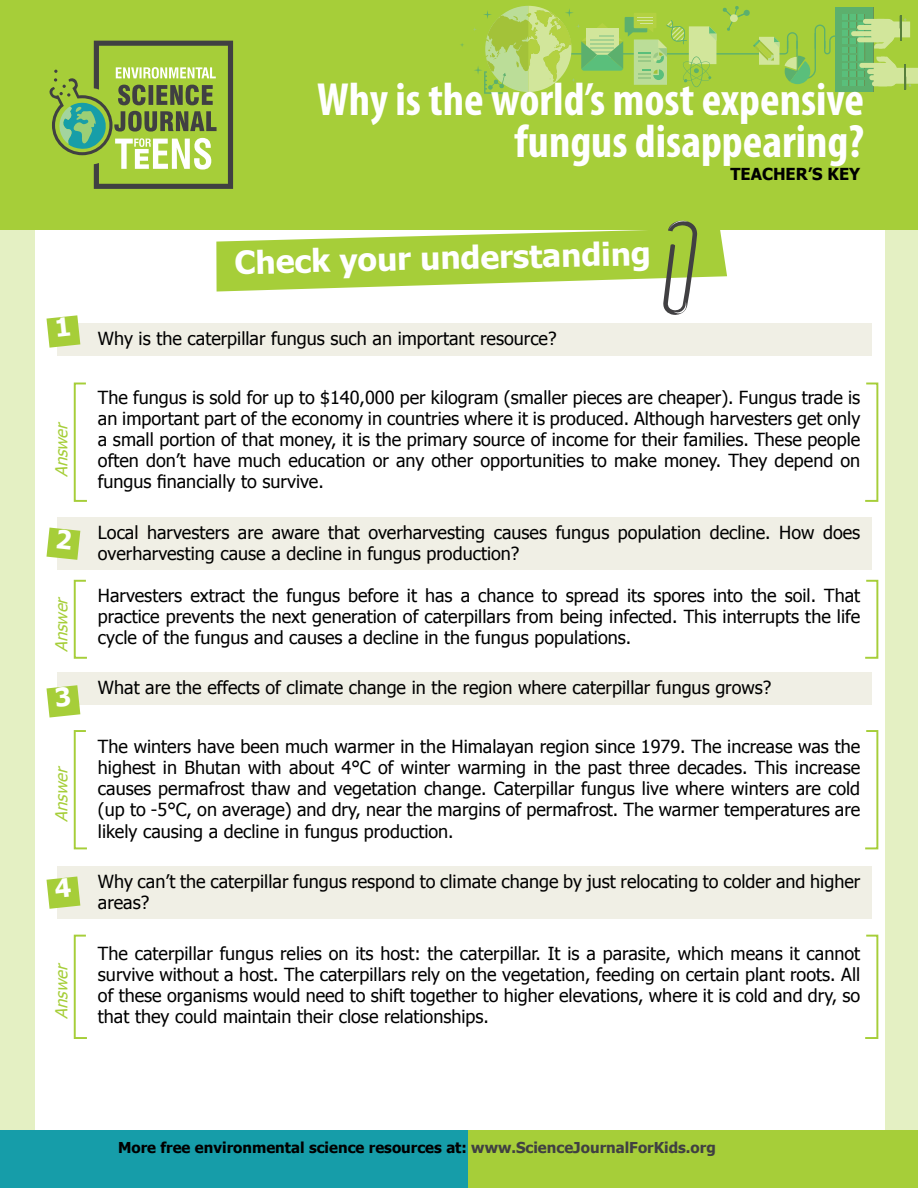
<style>
.page{position:relative;width:918px;height:1188px;background:#e4f0c3}
.page>*{position:absolute;margin:0;border:0;box-sizing:border-box;transform-origin:0 0}
.t1{font:700 condensed 46.65px/42px "Myriad Pro";color:#fff;text-align:right}
.t2{font:700 31.5px "Tahoma";color:#fff}
.t3{font:18px/21px "Tahoma";color:#000;text-align:justify}
.t4{font:italic 16.5px "Tahoma";color:#a6ce39}
.t5{font:700 16.5px "Tahoma";color:#000}
.t6{font:700 15px "Tahoma";color:#000}
.s1{color:#404042}
</style>
<div class="page">
<div style="left:35px;top:230px;width:849px;height:911px;background:#fff"></div>
<div style="left:0;top:0;width:918px;height:230px;background:#a6ce39"></div>
<div style="left:835px;top:7px;width:38px;height:85px;background:#5cb06d"></div>
<div style="left:867px;top:69px;width:23px;height:5px;background:#d2e69b;border-radius:2px"></div>
<div style="left:874px;top:63px;width:23px;height:23px;background:#d2e69b;border-radius:6px"></div>
<div style="left:872px;top:81px;width:17px;height:5px;background:#d2e69b;border-radius:2px"></div>
<div style="left:869px;top:75px;width:24px;height:5px;background:#d2e69b;border-radius:2px"></div>
<div style="left:859px;top:63px;width:24px;height:5px;background:#d2e69b;border-radius:2px"></div>
<div style="left:871px;top:19px;width:24px;height:23px;background:#d2e69b;border-radius:6px"></div>
<div style="left:863px;top:19px;width:23px;height:5px;background:#d2e69b;border-radius:2px"></div>
<div style="left:857px;top:25px;width:23px;height:5px;background:#d2e69b;border-radius:2px"></div>
<div style="left:857px;top:37px;width:23px;height:5px;background:#d2e69b;border-radius:2px"></div>
<div style="left:851px;top:31px;width:23px;height:5px;background:#d2e69b;border-radius:2px"></div>
<svg style="left:876px;top:57px;width:42px;height:32px"></svg>
<svg style="left:874px;top:16px;width:36px;height:33px"></svg>
<svg style="left:473px;top:6px;width:392px;height:88px"></svg>
<div style="left:452px;top:1130px;width:466px;height:58px;background:#a6ce39"></div>
<div style="left:0;top:1130px;width:468px;height:58px;background:#169da9"></div>
<svg style="left:49px;top:41px;width:184px;height:148px"></svg>
<div style="left:58px;top:323px;width:814px;height:33px;background:#f0efe5"></div>
<div style="left:58px;top:673px;width:814px;height:32px;background:#f0efe5"></div>
<div style="left:58px;top:517px;width:814px;height:53px;background:#f0efe5"></div>
<div style="left:58px;top:866px;width:814px;height:53px;background:#f0efe5"></div>
<svg style="left:865px;top:382px;width:14px;height:120px"></svg>
<svg style="left:865px;top:730px;width:14px;height:120px"></svg>
<svg style="left:865px;top:934px;width:14px;height:105px"></svg>
<svg style="left:865px;top:579px;width:14px;height:80px"></svg>
<svg style="left:73px;top:382px;width:14px;height:120px"></svg>
<svg style="left:73px;top:730px;width:14px;height:120px"></svg>
<svg style="left:73px;top:934px;width:14px;height:105px"></svg>
<svg style="left:73px;top:579px;width:14px;height:80px"></svg>
<svg style="left:216px;top:220px;width:511px;height:95px"></svg>
<svg style="left:46px;top:315px;width:34px;height:33px"></svg>
<svg style="left:46px;top:876px;width:34px;height:33px"></svg>
<svg style="left:46px;top:685px;width:34px;height:33px"></svg>
<svg style="left:46px;top:528px;width:34px;height:32px"></svg>
<p class="t4" style="left:50px;top:477px;width:60px;rotate:-90deg">Answer</p>
<p class="t4" style="left:50px;top:652px;width:60px;rotate:-90deg">Answer</p>
<p class="t4" style="left:50px;top:822px;width:60px;rotate:-90deg">Answer</p>
<p class="t4" style="left:50px;top:1019px;width:60px;rotate:-90deg">Answer</p>
<h1 class="t1" style="left:317px;top:79px;width:548px">Why is the world’s most expensive fungus disappearing?</h1>
<p class="t5" style="left:730px;top:162px;width:131px">Teacher’s key</p>
<h2 class="t2" style="left:234px;top:239px;width:418px;rotate:-1deg">Check yourunderstanding</h2>
<p class="t3" style="left:98px;top:328px;width:460px">Why is the caterpillar fungus such an important resource?</p>
<p class="t3" style="left:98px;top:387px;width:764px">The fungus is sold for up to $140,000 per kilogram (smaller pieces are cheaper). Fungus trade is an important part of the economy in countries where it is produced. Although harvesters get only a small portion of that money, it is the primary source of income for their families. These people often don’t have much education or any other opportunities to make money. They depend on fungus financially to survive.</p>
<p class="t3" style="left:98px;top:521px;width:764px">Local harvesters are aware that overharvesting causes fungus population decline. How does overharvesting cause a decline in fungus production?</p>
<p class="t3" style="left:98px;top:584px;width:764px">Harvesters extract the fungus before it has a chance to spread its spores into the soil. That practice prevents the next generation of caterpillars from being infected. This interrupts the life cycle of the fungus and causes a decline in the fungus populations.</p>
<p class="t3" style="left:98px;top:677px;width:675px">What are the effects of climate change in the region where caterpillar fungus grows?</p>
<p class="t3" style="left:98px;top:736px;width:764px">The winters have been much warmer in the Himalayan region since 1979. The increase was the highest in Bhutan with about 4°C of winter warming in the past three decades. This increase causes permafrost thaw and vegetation change. Caterpillar fungus live where winters are cold (up to -5°C, on average) and dry, near the margins of permafrost. The warmer temperatures are likely causing a decline in fungus production.</p>
<p class="t3" style="left:98px;top:870px;width:764px">Why can’t the caterpillar fungus respond to climate change by just relocating to colder and higher areas?</p>
<p class="t3" style="left:98px;top:942px;width:764px">The caterpillar fungus relies on its host: the caterpillar. It is a parasite, which means it cannot survive without a host. The caterpillars rely on the vegetation, feeding on certain plant roots. All of these organisms would need to shift together to higher elevations, where it is cold and dry, so that they could maintain their close relationships.</p>
<p class="t6" style="left:118px;top:1137px;width:599px">Мore free environmental science resources аt: <span class="s1">www.ScienceJournalForKids.org</span></p>
</div>
